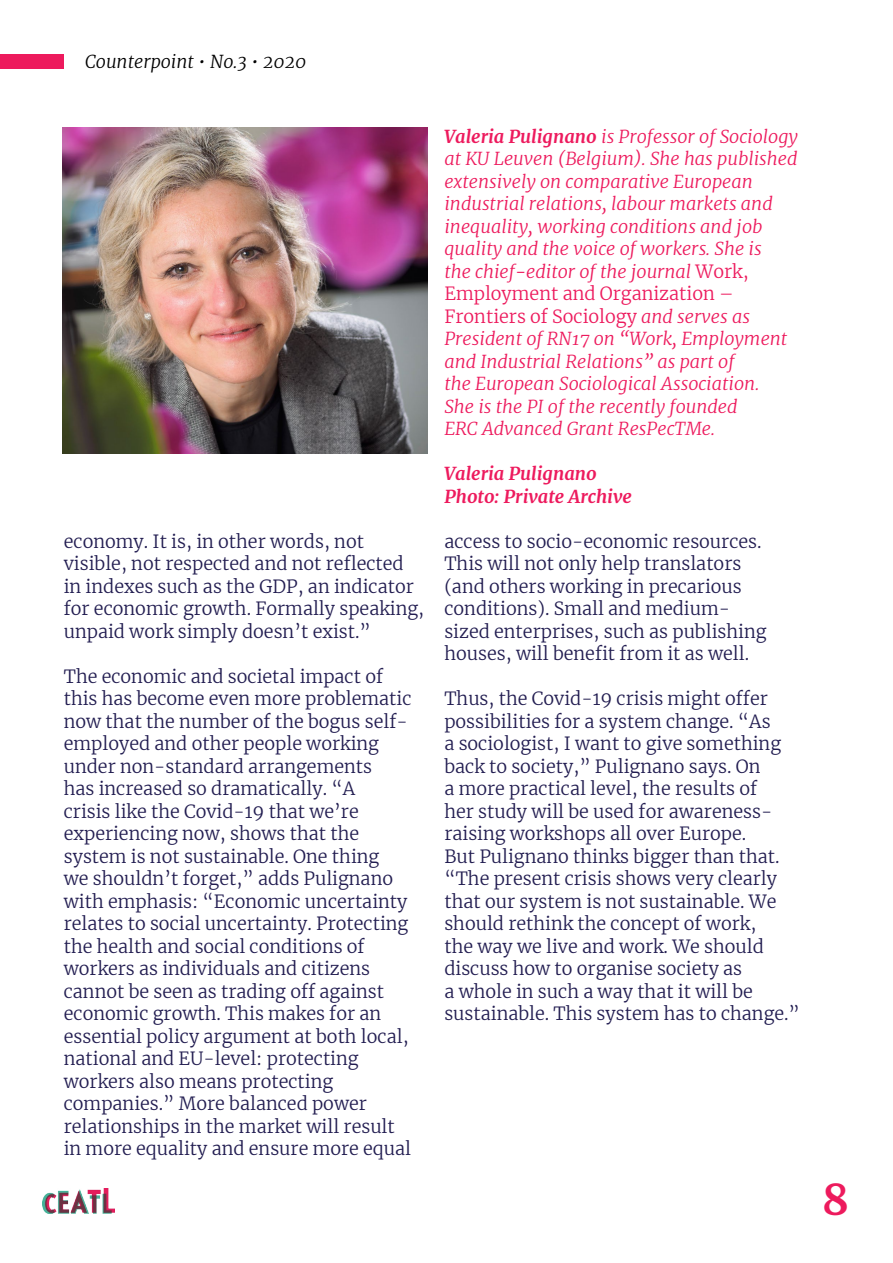
<style>
.page{position:relative;width:893px;height:1263px;background:#fff}
.page>*{position:absolute;margin:0;border:0;box-sizing:border-box;transform-origin:0 0}
.t1{font:700 42px "Merriweather";color:#ed1a5d}
.t2{font:300 18px/22.5px "Merriweather";color:#221d51}
.t3{font:italic 300 18px/22.5px "Merriweather";color:#ed1a5d}
.t4{font:italic 700 18px/22.5px "Merriweather";color:#ed1a5d}
.t5{font:italic 300 18px "Merriweather";color:#000}
.s1{font-weight:700}
.s2{font-style:normal}
</style>
<div class="page">
<div style="left:0;top:54px;width:63px;height:14px;background:#ed1a5d"></div>
<img style="left:43px;top:1189px;width:71px;height:25px">
<img style="left:63px;top:128px;width:364px;height:326px">
<p class="t5" style="left:85px;top:48px;width:223px">Counterpoint • No.3 • 2020</p>
<p class="t2" style="left:64px;top:529px;width:362px">economy. It is, in other words, not visible, not respected and not reflected in indexes such as the GDP, an indicator for economic growth. Formally speaking, unpaid work simply doesn’t exist.”</p>
<p class="t2" style="left:64px;top:664px;width:349px">The economic and societal impact of this has become even more problematic now that the number of the bogus self&shy;employed and other people working under non-standard arrangements<br>has increased so dramatically. “A<br>crisis like the Covid-19 that we’re experiencing now, shows that the system is not sustainable. One thing<br>we shouldn’t forget,” adds Pulignano with emphasis: “Economic uncertainty relates to social uncertainty. Protecting the health and social conditions of workers as individuals and citizens cannot be seen as trading off against economic growth. This makes for an essential policy argument at both local, national and EU-level: protecting workers also means protecting companies.” More balanced power relationships in the market will result in more equality and ensure more equal</p>
<p class="t3" style="left:444px;top:124px;width:355px"><span class="s1">Valeria Pulignano</span> is Professor of Sociology at KU Leuven (Belgium). She has published extensively on comparative European industrial relations, labour markets and inequality, working conditions and job quality and the voice of workers. She is<br>the chief-editor of the journal <span class="s2">Work, Employment and Organization – Frontiers of Sociology</span> and serves as President of RN17 on “Work, Employment and Industrial Relations” as part of<br>the European Sociological Association.<br>She is the PI of the recently founded<br>ERC Advanced Grant ResPecTMe.</p>
<p class="t4" style="left:444px;top:462px;width:189px">Valeria Pulignano<br>Photo: Private Archive</p>
<p class="t2" style="left:444px;top:529px;width:324px">access to socio-economic resources.<br>This will not only help translators (and others working in precarious conditions). Small and medium&shy;sized enterprises, such as publishing houses, will benefit from it as well.</p>
<p class="t2" style="left:444px;top:687px;width:357px">Thus, the Covid-19 crisis might offer possibilities for a system change. “As<br>a sociologist, I want to give something back to society,” Pulignano says. On<br>a more practical level, the results of<br>her study will be used for awareness&shy;raising workshops all over Europe.<br>But Pulignano thinks bigger than that. “The present crisis shows very clearly that our system is not sustainable. We should rethink the concept of work,<br>the way we live and work. We should discuss how to organise society as<br>a whole in such a way that it will be sustainable. This system has to change.”</p>
<h1 class="t1" style="left:822px;top:1171px;width:28px">8</h1>
</div>
